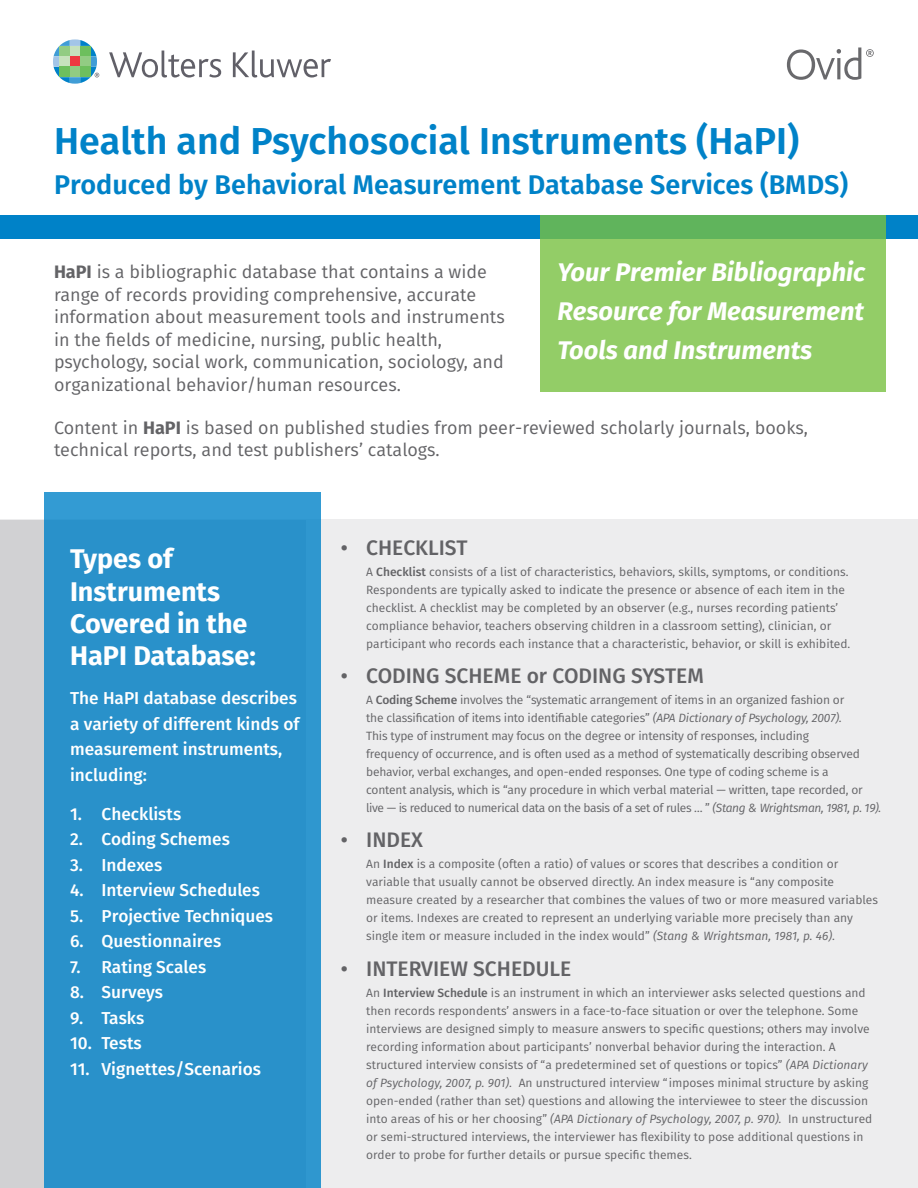
<style>
.page{position:relative;width:918px;height:1188px;background:#fff}
.page>*{position:absolute;margin:0;border:0;box-sizing:border-box;transform-origin:0 0}
.t1{font:600 37.5px "Fira Sans";color:#0082c8}
.t2{font:600 27px "Fira Sans";color:#0082c8}
.t3{font:700 27px/32.4px "Fira Sans";color:#fff}
.t4{font:italic 700 25.5px/39px "Fira Sans";color:#fff;text-align:justify}
.t5{font:500 21px "Fira Sans";color:#636366}
.t6{font:18px/22.5px "Fira Sans";color:#636366}
.t7{font:500 17.25px/25.5px "Fira Sans";color:#fff}
.t8{font:12px/18px "Fira Sans";color:#636366}
.s1{font-weight:700}
.s2{font-weight:500}
.s3{font-style:italic}
</style>
<div class="page">
<div style="left:0;top:215px;width:918px;height:24px;background:#0082c8"></div>
<svg style="left:540px;top:215px;width:346px;height:177px;background:#8cc965"></svg>
<div style="left:0;top:520px;width:918px;height:668px;background:#ededee"></div>
<div style="left:0;top:520px;width:306px;height:668px;background:#d1d1d3"></div>
<div style="left:44px;top:492px;width:277px;height:696px;background:#2991ca"></div>
<svg style="left:109px;top:51px;width:112px;height:27px"></svg>
<svg style="left:233px;top:51px;width:98px;height:27px"></svg>
<svg style="left:53px;top:39px;width:46px;height:45px"></svg>
<svg style="left:787px;top:47px;width:87px;height:33px"></svg>
<h1 class="t1" style="left:54px;top:110px;width:747px">Health and Psychosocial Instruments (HaPI)</h1>
<h2 class="t2" style="left:54px;top:163px;width:796px">Produced by Behavioral Measurement Database Services (BMDS)</h2>
<h3 class="t4" style="left:558px;top:251px;width:309px">Your Premier Bibliographic Resource for Measurement Tools and Instruments</h3>
<p class="t6" style="left:54px;top:261px;width:452px"><span class="s1">HaPI</span> is a bibliographic database that contains a wide range of records providing comprehensive, accurate information about measurement tools and instruments in the fields of medicine, nursing, public health, psychology, social work, communication, sociology, and organizational behavior/human resources.</p>
<h3 class="t6" style="left:54px;top:416px;width:756px">Content in <span class="s1">HaPI</span> is based on published studies from peer-reviewed scholarly journals, books, technical reports, and test publishers’ catalogs.</h3>
<h2 class="t3" style="left:70px;top:541px;width:188px">Types of<br>Instruments<br>Covered in the<br>HaPI Database:</h2>
<h3 class="t7" style="left:70px;top:685px;width:231px">The HaPI database describes a variety of different kinds of measurement instruments, including:</h3>
<h3 class="t7" style="left:70px;top:800px;width:113px">1. Checklists</h3>
<h3 class="t7" style="left:70px;top:826px;width:161px">2. Coding Schemes</h3>
<h3 class="t7" style="left:70px;top:851px;width:94px">3. Indexes</h3>
<h3 class="t7" style="left:70px;top:877px;width:191px">4. Interview Schedules</h3>
<h3 class="t7" style="left:70px;top:902px;width:205px">5. Projective Techniques</h3>
<h3 class="t7" style="left:70px;top:928px;width:153px">6. Questionnaires</h3>
<h3 class="t7" style="left:70px;top:953px;width:138px">7. Rating Scales</h3>
<h3 class="t7" style="left:70px;top:979px;width:95px">8. Surveys</h3>
<h3 class="t7" style="left:70px;top:1004px;width:76px">9. Tasks</h3>
<h3 class="t7" style="left:70px;top:1030px;width:73px">10. Tests</h3>
<h3 class="t7" style="left:70px;top:1055px;width:193px">11. Vignettes/Scenarios</h3>
<h3 class="t5" style="left:341px;top:531px;width:128px">• CHECKLIST</h3>
<p class="t8" style="left:366px;top:563px;width:486px">A <span class="s2">Checklist</span> consists of a list of characteristics, behaviors, skills, symptoms, or conditions.<br>Respondents are typically asked to indicate the presence or absence of each item in the checklist. A checklist may be completed by an observer (e.g., nurses recording patients’ compliance behavior, teachers observing children in a classroom setting), clinician, or participant who records each instance that a characteristic, behavior, or skill is exhibited.</p>
<h3 class="t5" style="left:341px;top:659px;width:365px">• CODING SCHEME or CODING SYSTEM</h3>
<p class="t8" style="left:366px;top:691px;width:517px">A <span class="s2">Coding Scheme</span> involves the “systematic arrangement of items in an organized fashion or<br>the classification of items into identifiable categories” <span class="s3">(APA Dictionary of Psychology, 2007).<br></span>This type of instrument may focus on the degree or intensity of responses, including<br>frequency of occurrence, and is often used as a method of systematically describing observed behavior, verbal exchanges, and open-ended responses. One type of coding scheme is a<br>content analysis, which is “any procedure in which verbal material — written, tape recorded, or live — is reduced to numerical data on the basis of a set of rules … ” <span class="s3">(Stang &amp; Wrightsman, 1981, p. 19).</span></p>
<h3 class="t5" style="left:341px;top:823px;width:84px">• INDEX</h3>
<p class="t8" style="left:366px;top:855px;width:513px">An <span class="s2">Index</span> is a composite (often a ratio) of values or scores that describes a condition or variable that usually cannot be observed directly. An index measure is “any composite measure created by a researcher that combines the values of two or more measured variables or items. Indexes are created to represent an underlying variable more precisely than any single item or measure included in the index would” <span class="s3">(Stang &amp; Wrightsman, 1981, p. 46).</span></p>
<h3 class="t5" style="left:341px;top:951px;width:232px">• INTERVIEW SCHEDULE</h3>
<p class="t8" style="left:366px;top:983px;width:508px">An <span class="s2">Interview Schedule</span> is an instrument in which an interviewer asks selected questions and then records respondents’ answers in a face-to-face situation or over the telephone. Some interviews are designed simply to measure answers to specific questions; others may involve recording information about participants’ nonverbal behavior during the interaction. A structured interview consists of “a predetermined set of questions or topics” <span class="s3">(APA Dictionary of Psychology, 2007, p. 901).</span> An unstructured interview “imposes minimal structure by asking open-ended (rather than set) questions and allowing the interviewee to steer the discussion into areas of his or her choosing” <span class="s3">(APA Dictionary of Psychology, 2007, p. 970).</span> In unstructured or semi-structured interviews, the interviewer has flexibility to pose additional questions in order to probe for further details or pursue specific themes.</p>
</div>
